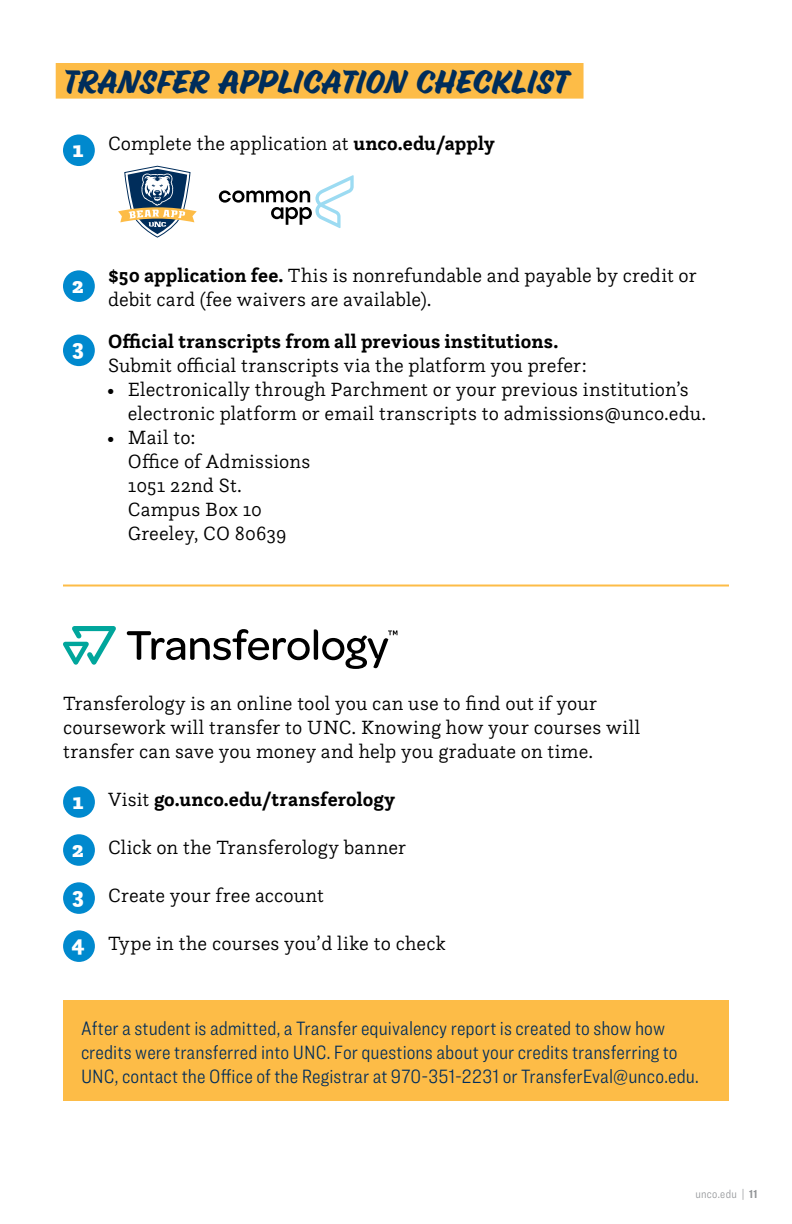
<style>
.page{position:relative;width:792px;height:1224px;background:#fff}
.page>*{position:absolute;margin:0;border:0;box-sizing:border-box;transform-origin:0 0}
.t1{font:30px "Eds Market Regular Slant";letter-spacing:.015em;color:#002d5b}
.t2{font:900 23.4px "Questa Slab";color:#fff}
.t3{font:300 20px/24px "Questa Slab";letter-spacing:.01em;color:#000}
.t4{font:300 20px/24px "Ringside Condensed";letter-spacing:.005em;color:#002d5b}
.t5{font:700 20px "Questa Slab";letter-spacing:.01em;color:#000}
.t6{font:300 12px "Ringside Condensed";letter-spacing:.02em;color:#939598}
.s1{font-weight:700}
.s2{font-weight:300}
</style>
<div class="page">
<svg style="left:118px;top:166px;width:79px;height:72px"></svg>
<svg style="left:219px;top:175px;width:135px;height:53px"></svg>
<div style="left:63px;top:270px;width:32px;height:32px;background:#0089ce;border-radius:50%"></div>
<div style="left:63px;top:335px;width:32px;height:31px;background:#0089ce;border-radius:50%"></div>
<div style="left:63px;top:135px;width:32px;height:31px;background:#0089ce;border-radius:50%"></div>
<div style="left:56px;top:63px;width:528px;height:36px;background:#fdbc47"></div>
<div style="left:63px;top:786px;width:32px;height:32px;background:#0089ce;border-radius:50%"></div>
<div style="left:63px;top:882px;width:32px;height:32px;background:#0089ce;border-radius:50%"></div>
<div style="left:63px;top:834px;width:32px;height:32px;background:#0089ce;border-radius:50%"></div>
<div style="left:63px;top:930px;width:32px;height:32px;background:#0089ce;border-radius:50%"></div>
<svg style="left:63px;top:626px;width:53px;height:39px"></svg>
<svg style="left:127px;top:629px;width:270px;height:40px"></svg>
<div style="left:63px;top:1001px;width:666px;height:100px;background:#fdbc47"></div>
<hr style="left:63px;top:585px;width:666px;height:2px;background:#fdbc47">
<h1 class="t1" style="left:63px;top:65px;width:508px">TRANSFER APPLICATION CHECKLIST</h1>
<p class="t2" style="left:72px;top:134px;width:13px">1</p>
<p class="t3" style="left:108px;top:130px;width:388px">Complete the application at <span class="s1">unco.edu/apply</span></p>
<p class="t2" style="left:72px;top:270px;width:14px">2</p>
<p class="t2" style="left:72px;top:332px;width:13px">3</p>
<p class="t3" style="left:108px;top:262px;width:590px"><span class="s1">$50 application fee.</span> This is nonrefundable and payable by credit or debit card (fee waivers are available).</p>
<p class="t5" style="left:108px;top:328px;width:452px">Official transcripts from all previous institutions.</p>
<p class="t3" style="left:108px;top:352px;width:480px">Submit official transcripts via the platform you prefer:</p>
<p class="t3" style="left:128px;top:376px;width:580px;text-indent:-22px">• Electronically through Parchment or your previous institution’s electronic platform or email transcripts to admissions@unco.edu.</p>
<p class="t3" style="left:128px;top:424px;width:184px;text-indent:-22px">• Mail to:<br>Office of Admissions<br>1051 22nd St.<br>Campus Box 10<br>Greeley, CO 80639</p>
<p class="t3" style="left:63px;top:690px;width:579px">Transferology is an online tool you can use to find out if your coursework will transfer to UNC. Knowing how your courses will transfer can save you money and help you graduate on time.</p>
<p class="t5" style="left:108px;top:786px;width:289px"><span class="s2">Visit</span> go.unco.edu/transferology</p>
<p class="t3" style="left:108px;top:834px;width:300px">Click on the Transferology banner</p>
<p class="t3" style="left:108px;top:882px;width:217px">Create your free account</p>
<p class="t3" style="left:108px;top:930px;width:339px">Type in the courses you’d like to check</p>
<p class="t2" style="left:73px;top:786px;width:13px">1</p>
<p class="t2" style="left:72px;top:834px;width:14px">2</p>
<p class="t2" style="left:72px;top:880px;width:13px">3</p>
<p class="t2" style="left:71px;top:928px;width:15px">4</p>
<p class="t4" style="left:81px;top:1016px;width:619px">After a student is admitted, a Transfer equivalency report is created to show how credits were transferred into UNC. For questions about your credits transferring to<br>UNC, contact the Office of the Registrar at 970-351-2231 or TransferEval@unco.edu.</p>
<p class="t6" style="left:695px;top:1186px;width:64px">unco.edu | <span class="s1">11</span></p>
</div>
